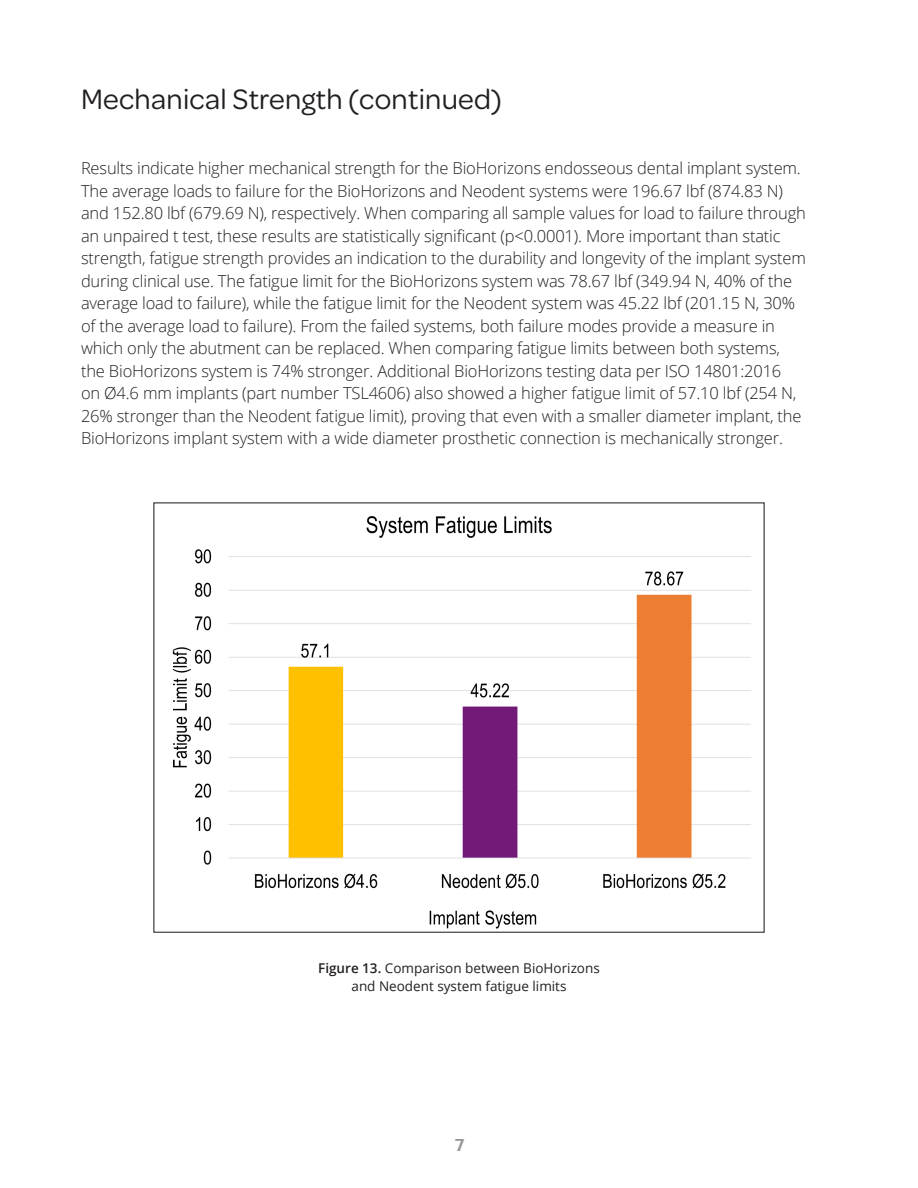
<style>
.page{position:relative;width:918px;height:1188px;background:#fff}
.page>*{position:absolute;margin:0;border:0;box-sizing:border-box;transform-origin:0 0}
.t1{font:30px "Omnes";letter-spacing:.01em;color:#231f20}
.t2{font:700 18px "Mixage ITC Std";color:#99989b}
.t3{font:300 16.5px/22.5px "Open Sans";letter-spacing:-.01em;color:#231f20}
.t4{font:13.5px/18px "Open Sans";color:#231f20;text-align:center}
.s1{font-weight:600}
</style>
<div class="page">
<img style="left:172px;top:516px;width:579px;height:413px">
<p class="t1" style="left:81px;top:79px;width:422px">Mechanical Strength (continued)</p>
<p class="t3" style="left:81px;top:156px;width:727px">Results indicate higher mechanical strength for the BioHorizons endosseous dental implant system.<br>The average loads to failure for the BioHorizons and Neodent systems were 196.67 lbf (874.83 N) and 152.80 lbf (679.69 N), respectively. When comparing all sample values for load to failure through an unpaired t test, these results are statistically significant (p&lt;0.0001). More important than static strength, fatigue strength provides an indication to the durability and longevity of the implant system during clinical use. The fatigue limit for the BioHorizons system was 78.67 lbf (349.94 N, 40% of the average load to failure), while the fatigue limit for the Neodent system was 45.22 lbf (201.15 N, 30% of the average load to failure). From the failed systems, both failure modes provide a measure in which only the abutment can be replaced. When comparing fatigue limits between both systems, the BioHorizons system is 74% stronger. Additional BioHorizons testing data per ISO 14801:2016<br>on Ø4.6 mm implants (part number TSL4606) also showed a higher fatigue limit of 57.10 lbf (254 N, 26% stronger than the Neodent fatigue limit), proving that even with a smaller diameter implant, the BioHorizons implant system with a wide diameter prosthetic connection is mechanically stronger.</p>
<p class="t4" style="left:318px;top:959px;width:283px"><span class="s1">Figure 13.</span> Comparison between BioHorizons and Neodent system fatigue limits</p>
<p class="t2" style="left:454px;top:1134px;width:12px">7</p>
</div>
